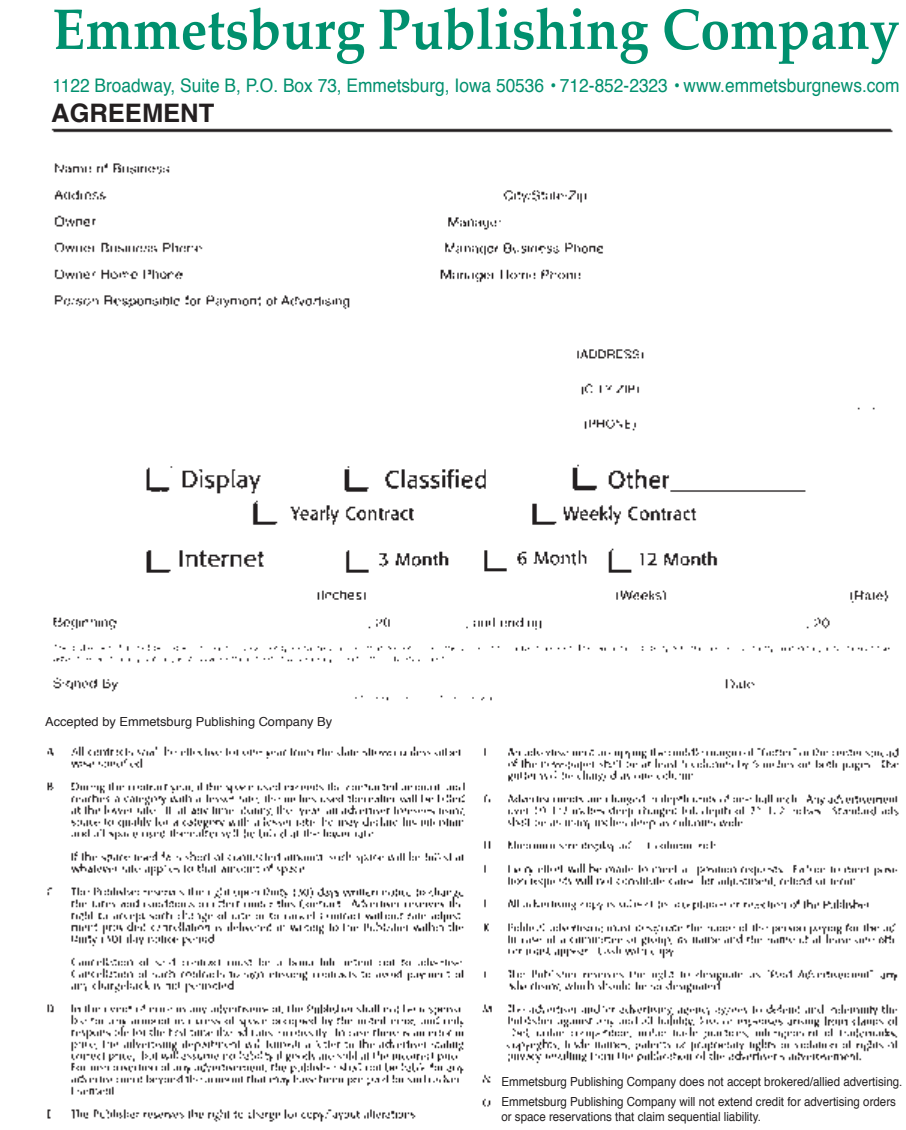
<style>
.page{position:relative;width:906px;height:1130px;background:#fff}
.page>*{position:absolute;margin:0;border:0;box-sizing:border-box;transform-origin:0 0}
.t1{font:700 57.75px "Palatino";color:#00906e;scale:.93 1}
.t2{font:700 25.5px "Helvetica";color:#231f20}
.t3{font:18.75px "Helvetica";color:#00906e;scale:.93 1}
.t4{font:12.45px/19.6px "Helvetica";color:#231f20;scale:.93 1}
.t5{font:12.45px "Helvetica";color:#231f20}
</style>
<div class="page">
<img style="left:47px;top:128px;width:852px;height:994px">
<h1 class="t1" style="left:53px;top:2px;width:911px">Emmetsburg Publishing Company</h1>
<h3 class="t3" style="left:52px;top:78px;width:912px">1122 Broadway, Suite B, P.O. Box 73, Emmetsburg, Iowa 50536 • 712-852-2323 • www.emmetsburgnews.com</h3>
<h2 class="t2" style="left:51px;top:102px;width:164px">AGREEMENT</h2>
<p class="t5" style="left:45px;top:716px;width:288px">Accepted by Emmetsburg Publishing Company By</p>
<p class="t4" style="left:501px;top:1073px;width:432px">Emmetsburg Publishing Company does not accept brokered/allied advertising.<br>Emmetsburg Publishing Company will not extend credit for advertising orders</p>
<p class="t4" style="left:501px;top:1107px;width:280px">or space reservations that claim sequential liability.</p>
</div>
